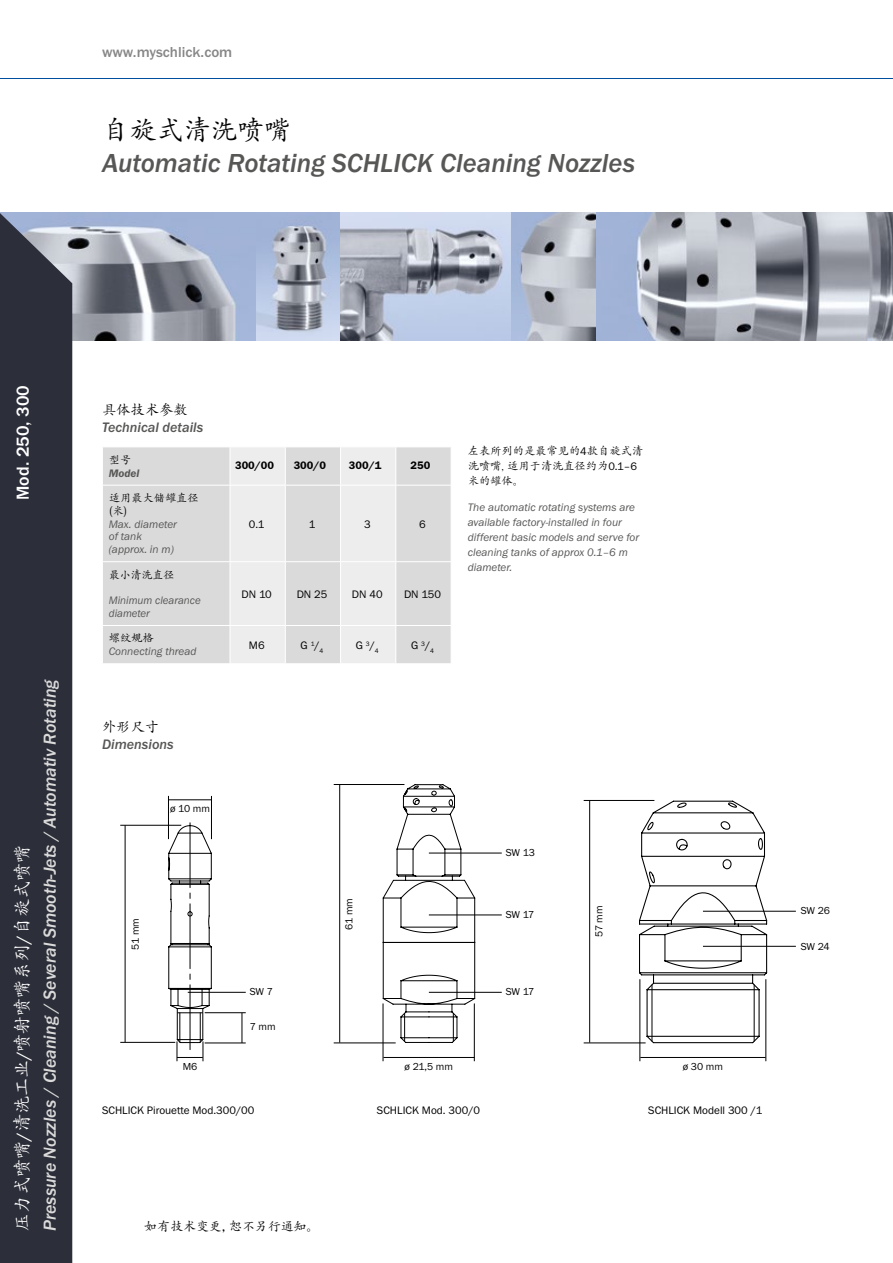
<style>
.page{position:relative;width:893px;height:1263px;background:#fff}
.page>*{position:absolute;margin:0;border:0;box-sizing:border-box;transform-origin:0 0}
.t1{font:italic 500 27px "Franklin Gothic Itc T";color:#575756}
.t2{font:27px "Adobe Kaiti Std";color:#000}
.t3{font:italic 500 18px "Franklin Gothic Itc T";color:#dadada}
.t4{font:18px "Adobe Kaiti Std";color:#fff}
.t5{font:500 18px "Franklin Gothic Itc T";color:#fff}
.t6{font:500 15px "Franklin Gothic Itc T";color:#878787}
.t7{font:italic 500 14.25px/17.2px "Franklin Gothic Itc T";color:#575756}
.t8{font:12.75px "Adobe Kaiti Std";letter-spacing:.01em;color:#000}
.t9{font:italic 11.25px/12.8px "Franklin Gothic Itc T";color:#575756}
.t10{font:11.25px "Franklin Gothic Itc T";color:#000}
.t11{font:11.25px/15px "Adobe Kaiti Std";color:#000}
.t12{font:600 11.25px "Franklin Gothic Itc T";color:#000}
.t13{font:italic 600 11.25px/12.8px "Franklin Gothic Itc T";color:#575756}
.t14{font:10.5px "Franklin Gothic Itc T";letter-spacing:-.02em;color:#000}
.s1{font-family:"Franklin Gothic Itc T";font-weight:500}
.s2{font-family:"Adobe Kaiti Std";font-weight:400;font-style:normal;color:#000}
.s3{font-family:"Adobe Kaiti Std";font-style:normal;color:#000}
.s4{font-family:"Franklin Gothic Itc T"}
</style>
<div class="page">
<img style="left:72px;top:213px;width:821px;height:127px">
<svg style="left:638px;top:800px;width:130px;height:244px"></svg>
<hr style="left:640px;top:1057px;width:126px;height:1px;background:#000">
<hr style="left:640px;top:979px;width:1px;height:82px;background:#000">
<hr style="left:766px;top:979px;width:1px;height:82px;background:#000">
<hr style="left:703px;top:911px;width:93px;height:1px;background:#000">
<hr style="left:703px;top:946px;width:93px;height:1px;background:#000">
<hr style="left:584px;top:800px;width:70px;height:1px;background:#000">
<hr style="left:584px;top:1043px;width:62px;height:1px;background:#000">
<hr style="left:589px;top:800px;width:1px;height:242px;background:#000">
<svg style="left:382px;top:784px;width:94px;height:259px"></svg>
<hr style="left:383px;top:1057px;width:91px;height:1px;background:#000">
<hr style="left:383px;top:1003px;width:1px;height:58px;background:#000">
<hr style="left:474px;top:1003px;width:1px;height:58px;background:#000">
<hr style="left:429px;top:915px;width:73px;height:1px;background:#000">
<hr style="left:429px;top:853px;width:73px;height:1px;background:#000">
<hr style="left:429px;top:992px;width:73px;height:1px;background:#000">
<hr style="left:334px;top:784px;width:70px;height:1px;background:#000">
<hr style="left:334px;top:1043px;width:62px;height:1px;background:#000">
<hr style="left:339px;top:784px;width:1px;height:258px;background:#000">
<hr style="left:168px;top:799px;width:43px;height:1px;background:#000">
<hr style="left:188px;top:992px;width:58px;height:1px;background:#000">
<hr style="left:120px;top:825px;width:61px;height:1px;background:#000">
<hr style="left:120px;top:1042px;width:55px;height:1px;background:#000">
<hr style="left:125px;top:825px;width:1px;height:217px;background:#000">
<hr style="left:168px;top:796px;width:1px;height:43px;background:#000">
<svg style="left:160px;top:822px;width:52px;height:239px"></svg>
<hr style="left:211px;top:796px;width:1px;height:43px;background:#000">
<hr style="left:242px;top:1013px;width:1px;height:30px;background:#000">
<hr style="left:205px;top:1043px;width:41px;height:1px;background:#000">
<hr style="left:205px;top:1012px;width:41px;height:1px;background:#000">
<div style="left:103px;top:447px;width:348px;height:38px;background:#dadada"></div>
<div style="left:103px;top:486px;width:348px;height:177px;background:#dadada"></div>
<svg style="left:231px;top:447px;width:164px;height:216px;background:#e6e6e6"></svg>
<hr style="left:230px;top:447px;width:1px;height:38px;background:#fff">
<hr style="left:285px;top:447px;width:1px;height:38px;background:#fff">
<hr style="left:340px;top:447px;width:1px;height:38px;background:#fff">
<hr style="left:395px;top:447px;width:1px;height:38px;background:#fff">
<hr style="left:230px;top:485px;width:55px;height:1px;background:#fff">
<hr style="left:230px;top:485px;width:1px;height:76px;background:#fff">
<hr style="left:285px;top:485px;width:56px;height:1px;background:#fff">
<hr style="left:285px;top:485px;width:1px;height:76px;background:#fff">
<hr style="left:341px;top:485px;width:55px;height:1px;background:#fff">
<hr style="left:340px;top:485px;width:1px;height:76px;background:#fff">
<hr style="left:395px;top:485px;width:1px;height:76px;background:#fff">
<hr style="left:102px;top:561px;width:128px;height:1px;background:#fff">
<hr style="left:230px;top:561px;width:55px;height:1px;background:#fff">
<hr style="left:230px;top:562px;width:1px;height:63px;background:#fff">
<hr style="left:285px;top:561px;width:56px;height:1px;background:#fff">
<hr style="left:285px;top:562px;width:1px;height:63px;background:#fff">
<hr style="left:341px;top:561px;width:55px;height:1px;background:#fff">
<hr style="left:340px;top:562px;width:1px;height:63px;background:#fff">
<hr style="left:396px;top:561px;width:55px;height:1px;background:#fff">
<hr style="left:395px;top:562px;width:1px;height:63px;background:#fff">
<hr style="left:102px;top:625px;width:128px;height:1px;background:#fff">
<hr style="left:230px;top:625px;width:55px;height:1px;background:#fff">
<hr style="left:230px;top:626px;width:1px;height:37px;background:#fff">
<hr style="left:285px;top:625px;width:56px;height:1px;background:#fff">
<hr style="left:285px;top:626px;width:1px;height:37px;background:#fff">
<hr style="left:341px;top:625px;width:55px;height:1px;background:#fff">
<hr style="left:340px;top:626px;width:1px;height:37px;background:#fff">
<hr style="left:396px;top:625px;width:55px;height:1px;background:#fff">
<hr style="left:395px;top:626px;width:1px;height:37px;background:#fff">
<hr style="left:0;top:78px;width:893px;height:1px;background:#004f9f">
<div style="left:0;top:212px;width:72px;height:1051px;background:#2c2e39"></div>
<h3 class="t6" style="left:102px;top:44px;width:132px">www.myschlick.com</h3>
<p class="t2" style="left:102px;top:113px;width:190px">自旋式清洗喷嘴</p>
<p class="t1" style="left:102px;top:147px;width:534px">Automatic Rotating SCHLICK Cleaning Nozzles</p>
<p class="t5" style="left:12px;top:500px;width:116px;rotate:-90deg">Mod. 250, 300</p>
<p class="t4" style="left:11px;top:1231px;width:387px;rotate:-90deg">压力式喷嘴<span class="s1">/</span>清洗工业<span class="s1">/</span>喷射喷嘴系列<span class="s1">/</span>自旋式喷嘴</p>
<p class="t3" style="left:39px;top:1231px;width:554px;rotate:-90deg">Pressure Nozzles / Cleaning / Several Smooth-Jets / Automativ Rotating</p>
<p class="t7" style="left:102px;top:401px;width:103px"><span class="s2">具体技术参数<br></span>Technical details</p>
<p class="t13" style="left:109px;top:453px;width:32px"><span class="s2">型号<br></span>Model</p>
<p class="t12" style="left:235px;top:459px;width:41px">300/00</p>
<p class="t12" style="left:294px;top:459px;width:34px">300/0</p>
<p class="t12" style="left:349px;top:459px;width:34px">300/1</p>
<p class="t12" style="left:411px;top:459px;width:21px">250</p>
<p class="t9" style="left:109px;top:492px;width:91px"><span class="s3">适用最大储罐直径(米)<br></span>Max. diameter<br>of tank<br>(approx. in m)</p>
<p class="t10" style="left:249px;top:518px;width:17px">0.1</p>
<p class="t10" style="left:309px;top:518px;width:8px">1</p>
<p class="t10" style="left:364px;top:518px;width:8px">3</p>
<p class="t10" style="left:419px;top:518px;width:8px">6</p>
<p class="t11" style="left:109px;top:567px;width:67px">最小清洗直径</p>
<p class="t9" style="left:109px;top:594px;width:93px">Minimum clearance diameter</p>
<p class="t10" style="left:242px;top:588px;width:32px">DN 10</p>
<p class="t10" style="left:297px;top:588px;width:32px">DN 25</p>
<p class="t10" style="left:352px;top:588px;width:32px">DN 40</p>
<p class="t10" style="left:404px;top:588px;width:39px">DN 150</p>
<p class="t9" style="left:109px;top:632px;width:89px"><span class="s3">螺纹规格<br></span>Connecting thread</p>
<p class="t10" style="left:249px;top:639px;width:17px">M6</p>
<p class="t10" style="left:301px;top:639px;width:24px">G <sup>1</sup>/<sub>4</sub></p>
<p class="t10" style="left:356px;top:639px;width:24px">G <sup>3</sup>/<sub>4</sub></p>
<p class="t10" style="left:411px;top:639px;width:24px">G <sup>3</sup>/<sub>4</sub></p>
<p class="t7" style="left:102px;top:718px;width:73px"><span class="s2">外形尺寸<br></span>Dimensions</p>
<p class="t14" style="left:170px;top:803px;width:41px">ø 10 mm</p>
<p class="t14" style="left:129px;top:950px;width:33px;rotate:-90deg">51 mm</p>
<p class="t14" style="left:343px;top:930px;width:33px;rotate:-90deg">61 mm</p>
<p class="t11" style="left:468px;top:444px;width:177px">左表所列的是最常见的<span class="s4">4</span>款自旋式清洗喷嘴, 适用于清洗直径约为<span class="s4">0.1–6</span>米的罐体。</p>
<p class="t9" style="left:468px;top:499px;width:173px;line-height:15px">The automatic rotating systems are available factory-installed in four different basic models and serve for cleaning tanks of approx 0.1–6 m diameter.</p>
<p class="t14" style="left:506px;top:847px;width:31px">SW 13</p>
<p class="t14" style="left:506px;top:908px;width:30px">SW 17</p>
<p class="t14" style="left:593px;top:937px;width:33px;rotate:-90deg">57 mm</p>
<p class="t14" style="left:183px;top:1060px;width:16px">M6</p>
<p class="t14" style="left:250px;top:986px;width:25px">SW 7</p>
<p class="t14" style="left:506px;top:986px;width:30px">SW 17</p>
<p class="t14" style="left:250px;top:1020px;width:27px">7 mm</p>
<p class="t14" style="left:405px;top:1060px;width:50px">ø 21,5 mm</p>
<p class="t14" style="left:683px;top:1060px;width:42px">ø 30 mm</p>
<p class="t10" style="left:102px;top:1104px;width:154px">SCHLICK Pirouette Mod.300/00</p>
<p class="t10" style="left:377px;top:1104px;width:105px">SCHLICK Mod. 300/0</p>
<p class="t10" style="left:648px;top:1104px;width:116px">SCHLICK Modell 300 /1</p>
<p class="t14" style="left:801px;top:904px;width:31px">SW 26</p>
<p class="t14" style="left:801px;top:941px;width:30px">SW 24</p>
<p class="t8" style="left:145px;top:1219px;width:176px">如有技术变更，恕不另行通知。</p>
</div>
